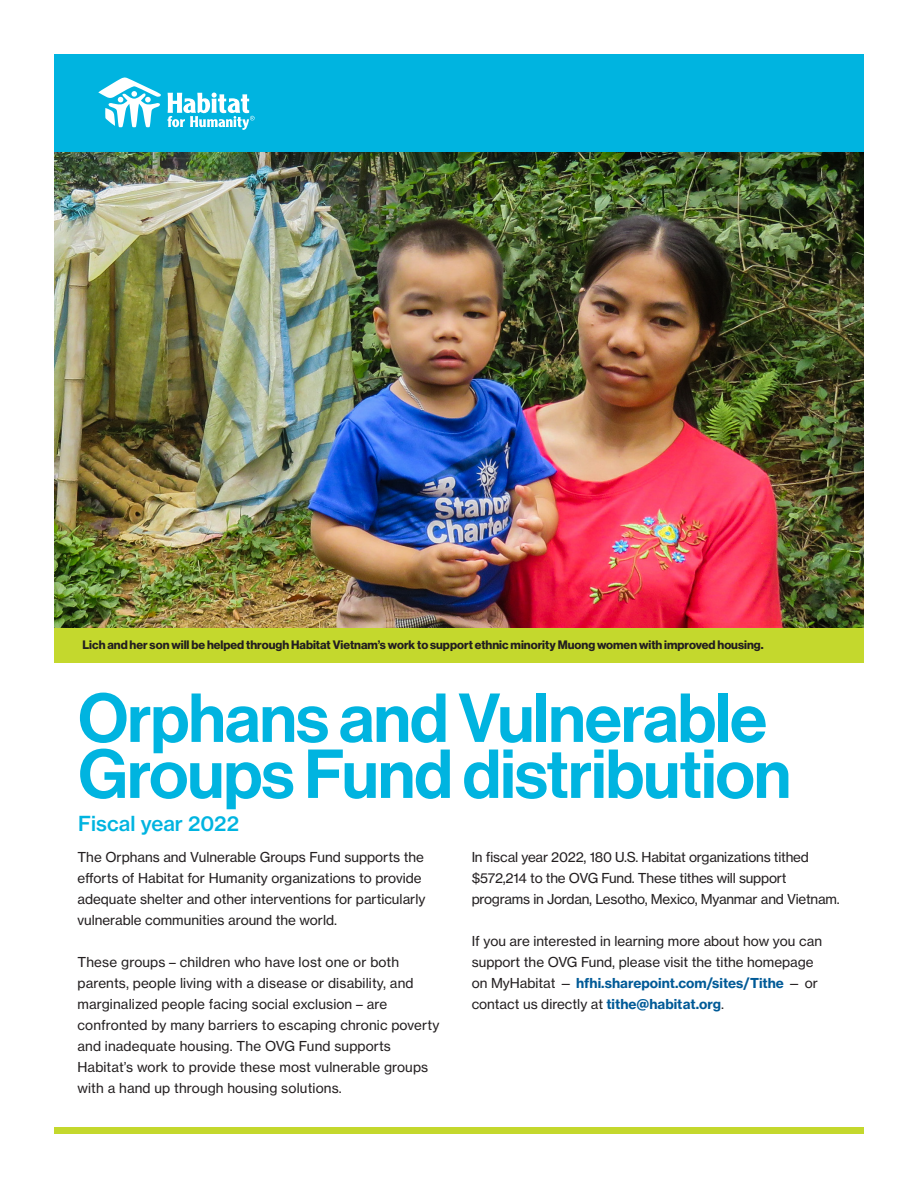
<style>
.page{position:relative;width:918px;height:1188px;background:#fff}
.page>*{position:absolute;margin:0;border:0;box-sizing:border-box;transform-origin:0 0}
.Callout_Main_2{font:67.65px/55.9px "N Haas Grotesk DS Pro 65 Md";letter-spacing:-.01em;color:#00b4e0}
.Callout_Second_2_1{font:20.4px "N Haas Grotesk TX Pro 65 Md";color:#00b4e0}
.Body_Small{font:13.5px/21px "N Haas Grotesk TX Pro 55 Rg";color:#231f20}
.Photo_captions{font:12px "N Haas Grotesk DS Pro 75 Bd";color:#231f20}
.s1{font-family:"N Haas Grotesk TX Pro 75 Bd";color:#005a97}
</style>
<div class="page">
<img style="left:54px;top:151px;width:810px;height:478px">
<div style="left:54px;top:629px;width:810px;height:34px;background:#c4d82d"></div>
<div style="left:54px;top:1128px;width:810px;height:6px;background:#c4d82d"></div>
<div style="left:54px;top:54px;width:810px;height:97px;background:#00b4e0"></div>
<svg style="left:98px;top:77px;width:157px;height:53px"></svg>
<p class="Photo_captions" style="left:82px;top:638px;width:683px">Lich and her son will be helped through Habitat Vietnam’s work to support ethnic minority Muong women with improved housing.</p>
<p class="Callout_Main_2" style="left:78px;top:691px;width:714px">Orphans and Vulnerable<br>Groups Fund distribution</p>
<p class="Callout_Second_2_1" style="left:78px;top:811px;width:162px">Fiscal year 2022</p>
<p class="Body_Small" style="left:77px;top:847px;width:349px">The Orphans and Vulnerable Groups Fund supports the efforts of Habitat for Humanity organizations to provide adequate shelter and other interventions for particularly vulnerable communities around the world.</p>
<p class="Body_Small" style="left:77px;top:952px;width:363px">These groups – children who have lost one or both parents, people living with a disease or disability, and marginalized people facing social exclusion – are confronted by many barriers to escaping chronic poverty and inadequate housing. The OVG Fund supports Habitat’s work to provide these most vulnerable groups with a hand up through housing solutions.</p>
<p class="Body_Small" style="left:472px;top:847px;width:370px">In fiscal year 2022, 180 U.S. Habitat organizations tithed $572,214 to the OVG Fund. These tithes will support programs in Jordan, Lesotho, Mexico, Myanmar and Vietnam.</p>
<p class="Body_Small" style="left:472px;top:931px;width:352px">If you are interested in learning more about how you can support the OVG Fund, please visit the tithe homepage on MyHabitat — <span class="s1">hfhi.sharepoint.com/sites/Tithe</span> — or contact us directly at <span class="s1">tithe@habitat.org</span>.</p>
</div>
